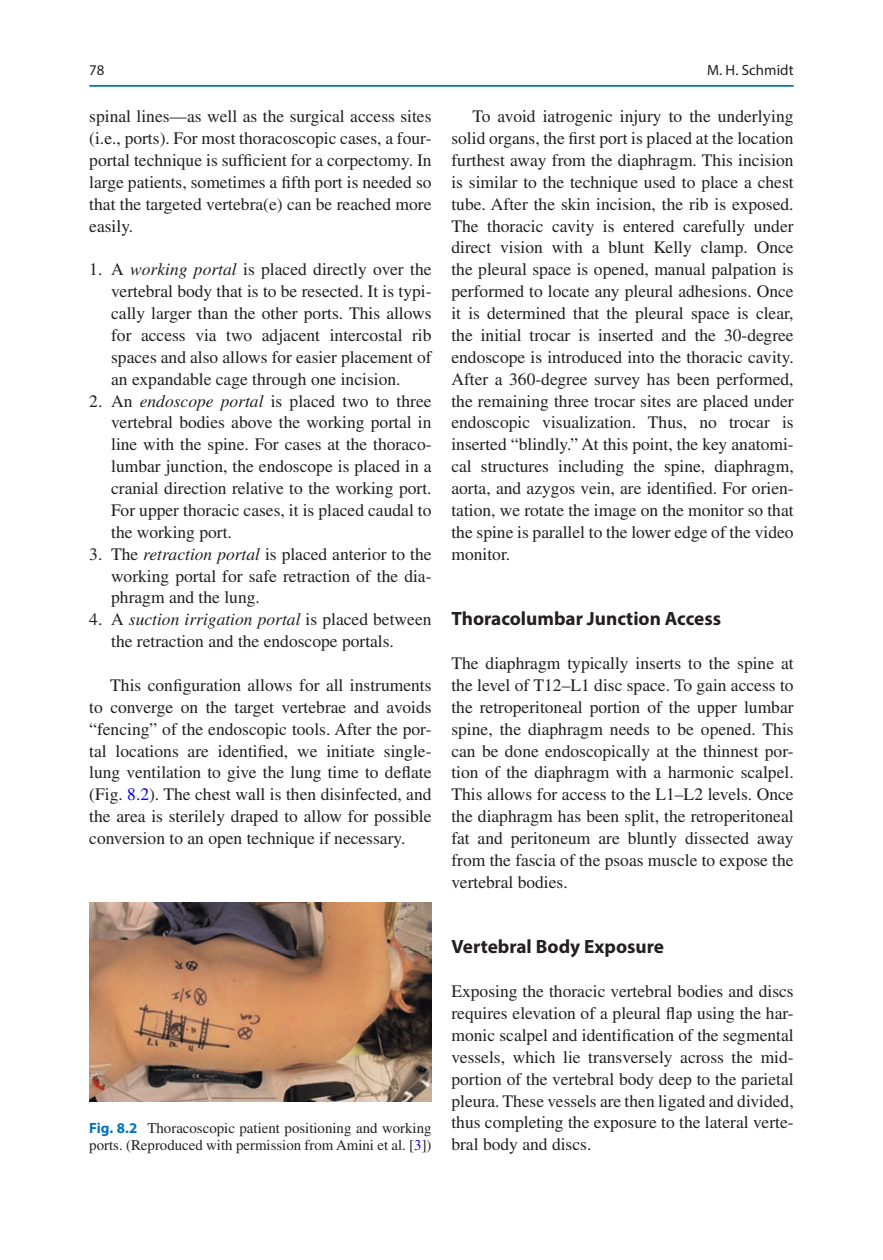
<style>
.page{position:relative;width:883px;height:1260px;background:#fff}
.page>*{position:absolute;margin:0;border:0;box-sizing:border-box;transform-origin:0 0}
.t1{font:700 19.25px "Rsxvdr Myriad Pro";color:#231f20}
.t2{font:17.5px/21.9px "Bfyhqv Times LT Std";color:#231f20;text-align:justify}
.t3{font:italic 17.5px "Fpbrsk Times LT Std";color:#231f20}
.t4{font:14.88px/17.5px "Bfyhqv Times LT Std";color:#231f20}
.t5{font:14.88px "Hgcjbc Myriad Pro";letter-spacing:.005em;color:#231f20}
.t6{font:14.88px "Yycxys Myriad Pro";color:#231f20}
.s1{font-family:"Fpbrsk Times LT Std";font-style:italic}
.s2{font-family:"Bfyhqv Times LT Std";font-style:normal}
.s3{color:#00f}
.s4{font-family:"Rsxvdr Myriad Pro";font-weight:700;color:#0073bc}
</style>
<div class="page">
<img style="left:89px;top:903px;width:343px;height:198px">
<hr style="left:89px;top:85px;width:705px;height:2px;background:#0073bc">
<p class="t6" style="left:89px;top:61px;width:17px">78</p>
<p class="t2" style="left:89px;top:105px;width:344px">spinal lines—as well as the surgical access sites (i.e., ports). For most thoracoscopic cases, a four&shy;portal technique is sufficient for a corpectomy. In large patients, sometimes a fifth port is needed so that the targeted vertebra(e) can be reached more easily.</p>
<p class="t2" style="left:111px;top:258px;width:322px;text-indent:-22px">1. A <span class="s1">working portal</span> is placed directly over the vertebral body that is to be resected. It is typi&shy;cally larger than the other ports. This allows for access via two adjacent intercostal rib spaces and also allows for easier placement of an expandable cage through one incision.</p>
<p class="t2" style="left:111px;top:390px;width:322px;text-indent:-22px">2. An <span class="s1">endoscope portal</span> is placed two to three vertebral bodies above the working portal in line with the spine. For cases at the thoraco&shy;lumbar junction, the endoscope is placed in a cranial direction relative to the working port.<br>For upper thoracic cases, it is placed caudal to the working port.</p>
<p class="t2" style="left:111px;top:543px;width:322px;text-indent:-22px">3. The <span class="s1">retraction portal</span> is placed anterior to the working portal for safe retraction of the dia&shy;phragm and the lung.</p>
<p class="t3" style="left:89px;top:610px;width:344px"><span class="s2">4. A</span> suction irrigation portal <span class="s2">is placed between</span></p>
<p class="t2" style="left:111px;top:630px;width:284px">the retraction and the endoscope portals.</p>
<p class="t2" style="left:89px;top:674px;width:344px;text-indent:21px">This configuration allows for all instruments to converge on the target vertebrae and avoids “fencing” of the endoscopic tools. After the por&shy;tal locations are identified, we initiate single&shy;lung ventilation to give the lung time to deflate (Fig. <span class="s3">8.2</span>). The chest wall is then disinfected, and the area is sterilely draped to allow for possible conversion to an open technique if necessary.</p>
<p class="t5" style="left:707px;top:61px;width:88px">M. H. Schmidt</p>
<p class="t2" style="left:451px;top:105px;width:344px;text-indent:21px">To avoid iatrogenic injury to the underlying solid organs, the first port is placed at the location furthest away from the diaphragm. This incision is similar to the technique used to place a chest tube. After the skin incision, the rib is exposed.<br>The thoracic cavity is entered carefully under direct vision with a blunt Kelly clamp. Once the pleural space is opened, manual palpation is performed to locate any pleural adhesions. Once it is determined that the pleural space is clear, the initial trocar is inserted and the 30-degree endoscope is introduced into the thoracic cavity.<br>After a 360-degree survey has been performed, the remaining three trocar sites are placed under endoscopic visualization. Thus, no trocar is inserted “blindly.” At this point, the key anatomi&shy;cal structures including the spine, diaphragm, aorta, and azygos vein, are identified. For orien&shy;tation, we rotate the image on the monitor so that the spine is parallel to the lower edge of the video monitor.</p>
<p class="t1" style="left:451px;top:606px;width:271px">Thoracolumbar Junction Access</p>
<p class="t2" style="left:451px;top:652px;width:344px">The diaphragm typically inserts to the spine at the level of T12–L1 disc space. To gain access to the retroperitoneal portion of the upper lumbar spine, the diaphragm needs to be opened. This can be done endoscopically at the thinnest por&shy;tion of the diaphragm with a harmonic scalpel.<br>This allows for access to the L1–L2 levels. Once the diaphragm has been split, the retroperitoneal fat and peritoneum are bluntly dissected away from the fascia of the psoas muscle to expose the vertebral bodies.</p>
<p class="t4" style="left:89px;top:1119px;width:344px"><span class="s4">Fig. 8.2</span> Thoracoscopic patient positioning and working ports. (Reproduced with permission from Amini et al. [<span class="s3">3</span>])</p>
<p class="t1" style="left:451px;top:934px;width:214px">Vertebral Body Exposure</p>
<p class="t2" style="left:451px;top:980px;width:344px">Exposing the thoracic vertebral bodies and discs requires elevation of a pleural flap using the har&shy;monic scalpel and identification of the segmental vessels, which lie transversely across the mid&shy;portion of the vertebral body deep to the parietal pleura. These vessels are then ligated and divided, thus completing the exposure to the lateral verte&shy;bral body and discs.</p>
</div>
